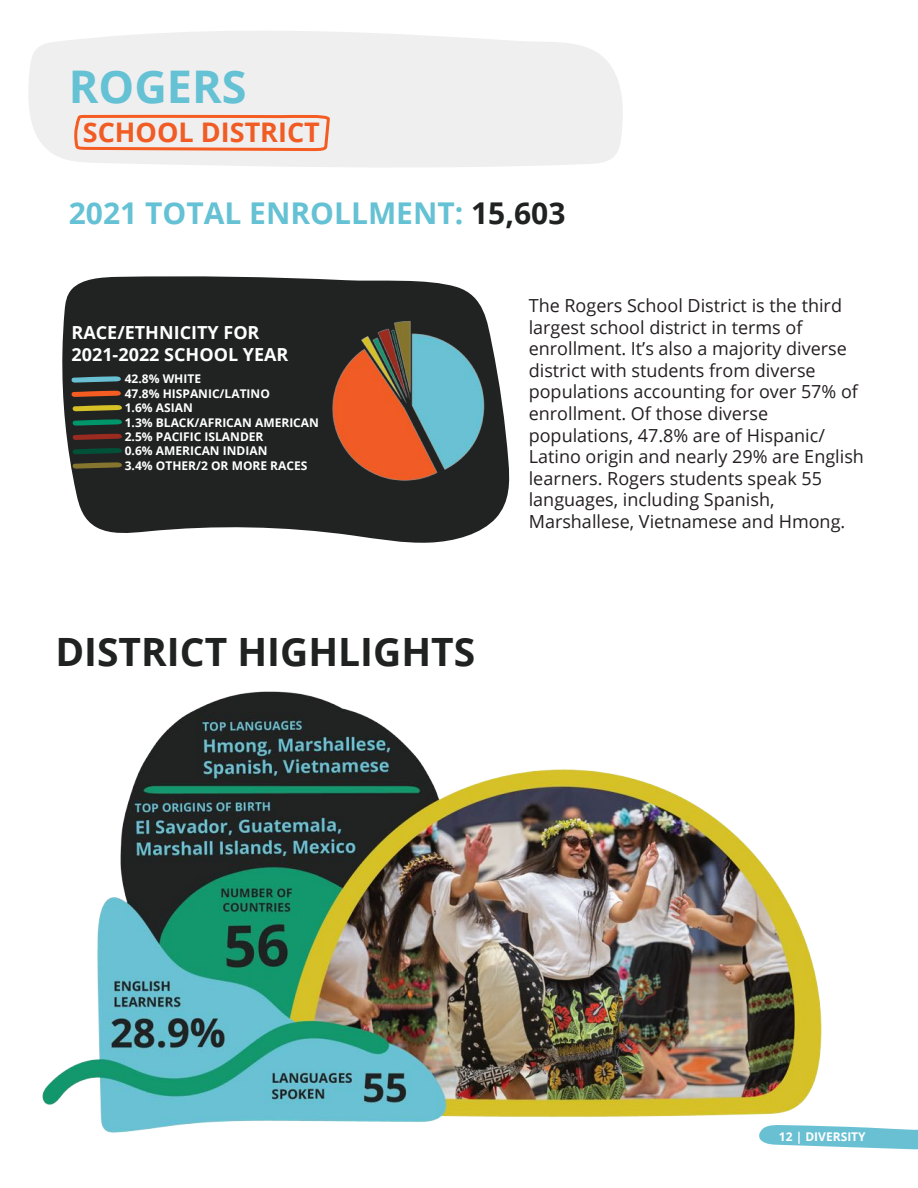
<style>
.page{position:relative;width:918px;height:1188px;background:#fff}
.page>*{position:absolute;margin:0;border:0;box-sizing:border-box;transform-origin:0 0}
.t1{font:700 45px "Open Sans";color:#65c1d4}
.t2{font:700 39px "Open Sans";color:#1f2220}
.t3{font:700 30px "Open Sans";color:#65c1d4}
.t4{font:700 27px "Open Sans";color:#f15b24}
.t5{font:18px/21.6px "Open Sans";color:#231f20}
.t6{font:700 18px/21.6px "Open Sans";color:#fff}
.t7{font:700 12px/14.4px "Open Sans";color:#fff}
.s1{color:#1f2220}
</style>
<div class="page">
<img style="left:42px;top:691px;width:876px;height:459px">
<svg style="left:62px;top:276px;width:439px;height:267px;fill:#212322"></svg>
<svg style="left:29px;top:31px;width:594px;height:136px;fill:#efefef"></svg>
<svg style="left:73px;top:113px;width:258px;height:40px"></svg>
<img style="left:316px;top:313px;width:194px;height:199px">
<svg style="left:71px;top:376px;width:50px;height:7px"></svg>
<svg style="left:71px;top:391px;width:50px;height:6px"></svg>
<svg style="left:72px;top:405px;width:50px;height:6px"></svg>
<svg style="left:72px;top:419px;width:50px;height:7px"></svg>
<svg style="left:72px;top:434px;width:50px;height:6px"></svg>
<svg style="left:72px;top:448px;width:50px;height:6px"></svg>
<svg style="left:72px;top:462px;width:50px;height:7px"></svg>
<svg style="left:758px;top:1125px;width:160px;height:24px"></svg>
<h1 class="t1" style="left:69px;top:55px;width:179px">ROGERS</h1>
<h3 class="t4" style="left:83px;top:113px;width:239px">SCHOOL DISTRICT</h3>
<h3 class="t3" style="left:69px;top:192px;width:498px">2021 TOTAL ENROLLMENT: <span class="s1">15,603</span></h3>
<p class="t6" style="left:72px;top:322px;width:218px">RACE/ETHNICITY FOR<br>2021-2022 SCHOOL YEAR</p>
<p class="t7" style="left:125px;top:372px;width:196px">42.8% WHITE<br>47.8% HISPANIC/LATINO<br>1.6% ASIAN<br>1.3% BLACK/AFRICAN AMERICAN<br>2.5% PACIFIC ISLANDER<br>0.6% AMERICAN INDIAN<br>3.4% OTHER/2 OR MORE RACES</p>
<h2 class="t2" style="left:55px;top:625px;width:421px">DISTRICT HIGHLIGHTS</h2>
<p class="t5" style="left:529px;top:294px;width:337px">The Rogers School District is the third largest school district in terms of enrollment. It’s also a majority diverse district with students from diverse populations accounting for over 57% of enrollment. Of those diverse populations, 47.8% are of Hispanic/ Latino origin and nearly 29% are English learners. Rogers students speak 55 languages, including Spanish, Marshallese, Vietnamese and Hmong.</p>
<p class="t7" style="left:779px;top:1129px;width:88px">12 | DIVERSITY</p>
</div>
